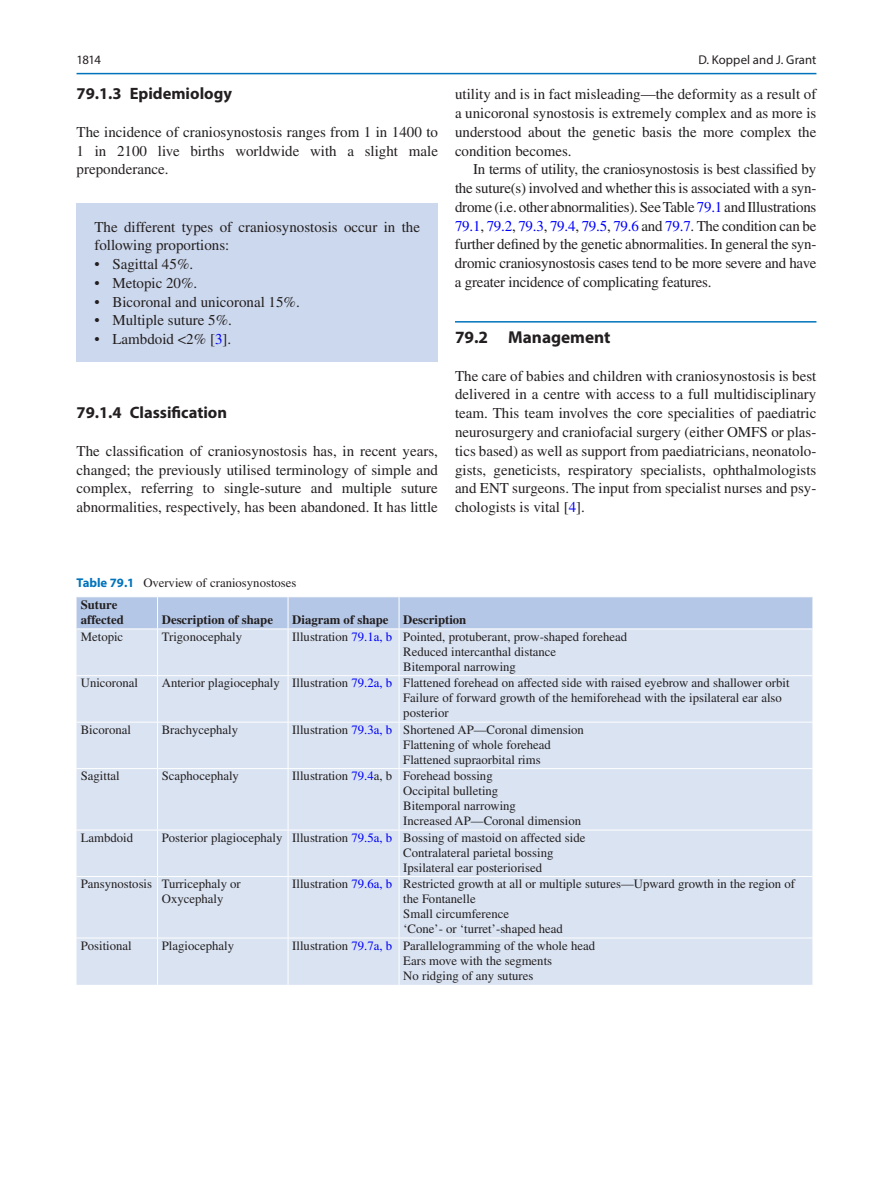
<style>
.page{position:relative;width:893px;height:1187px;background:#fff}
.page>*{position:absolute;margin:0;border:0;box-sizing:border-box;transform-origin:0 0}
.t1{font:700 17.25px "Myriad Pro";color:#231f20}
.t2{font:700 16.5px "Myriad Pro";color:#231f20}
.t3{font:15px/18.8px "Times LT Std";color:#231f20;text-align:justify}
.t4{font:12.75px/15px "Times LT Std";color:#231f20}
.t5{font:700 12.75px "Times LT Std";color:#231f20}
.t6{font:12.75px "Myriad Pro Regular 2";letter-spacing:.01em;color:#231f20}
.t7{font:12.75px "Myriad Pro";color:#231f20}
.s1{color:#0000fa}
.s2{font-family:"Myriad Pro";font-weight:700;color:#0073bc}
.s3{font-weight:700}
</style>
<div class="page">
<hr style="left:455px;top:321px;width:361px;height:1px;background:#0073bc">
<div style="left:77px;top:597px;width:735px;height:31px;background:#b5c7e6"></div>
<div style="left:77px;top:629px;width:735px;height:355px;background:#d9e3f2"></div>
<hr style="left:157px;top:597px;width:1px;height:31px;background:#fff">
<hr style="left:288px;top:597px;width:1px;height:31px;background:#fff">
<hr style="left:399px;top:597px;width:1px;height:31px;background:#fff">
<hr style="left:157px;top:629px;width:1px;height:46px;background:#fff">
<hr style="left:288px;top:629px;width:1px;height:46px;background:#fff">
<hr style="left:399px;top:629px;width:1px;height:46px;background:#fff">
<hr style="left:77px;top:675px;width:81px;height:1px;background:#fff">
<hr style="left:158px;top:675px;width:130px;height:1px;background:#fff">
<hr style="left:157px;top:676px;width:1px;height:45px;background:#fff">
<hr style="left:288px;top:675px;width:111px;height:1px;background:#fff">
<hr style="left:288px;top:676px;width:1px;height:45px;background:#fff">
<hr style="left:399px;top:675px;width:413px;height:1px;background:#fff">
<hr style="left:399px;top:676px;width:1px;height:45px;background:#fff">
<hr style="left:77px;top:721px;width:81px;height:1px;background:#fff">
<hr style="left:158px;top:721px;width:130px;height:1px;background:#fff">
<hr style="left:157px;top:722px;width:1px;height:46px;background:#fff">
<hr style="left:288px;top:721px;width:111px;height:1px;background:#fff">
<hr style="left:288px;top:722px;width:1px;height:46px;background:#fff">
<hr style="left:399px;top:721px;width:413px;height:1px;background:#fff">
<hr style="left:399px;top:722px;width:1px;height:46px;background:#fff">
<hr style="left:77px;top:768px;width:81px;height:1px;background:#fff">
<hr style="left:158px;top:768px;width:130px;height:1px;background:#fff">
<hr style="left:157px;top:769px;width:1px;height:60px;background:#fff">
<hr style="left:288px;top:768px;width:111px;height:1px;background:#fff">
<hr style="left:288px;top:769px;width:1px;height:60px;background:#fff">
<hr style="left:399px;top:768px;width:413px;height:1px;background:#fff">
<hr style="left:399px;top:769px;width:1px;height:60px;background:#fff">
<hr style="left:77px;top:829px;width:81px;height:1px;background:#fff">
<hr style="left:158px;top:829px;width:130px;height:1px;background:#fff">
<hr style="left:157px;top:830px;width:1px;height:46px;background:#fff">
<hr style="left:288px;top:829px;width:111px;height:1px;background:#fff">
<hr style="left:288px;top:830px;width:1px;height:46px;background:#fff">
<hr style="left:399px;top:829px;width:413px;height:1px;background:#fff">
<hr style="left:399px;top:830px;width:1px;height:46px;background:#fff">
<hr style="left:77px;top:876px;width:81px;height:1px;background:#fff">
<hr style="left:158px;top:876px;width:130px;height:1px;background:#fff">
<hr style="left:157px;top:876px;width:1px;height:61px;background:#fff">
<hr style="left:288px;top:876px;width:111px;height:1px;background:#fff">
<hr style="left:288px;top:876px;width:1px;height:61px;background:#fff">
<hr style="left:399px;top:876px;width:413px;height:1px;background:#fff">
<hr style="left:399px;top:876px;width:1px;height:61px;background:#fff">
<hr style="left:288px;top:937px;width:111px;height:1px;background:#fff">
<hr style="left:158px;top:937px;width:130px;height:1px;background:#fff">
<hr style="left:288px;top:938px;width:1px;height:46px;background:#fff">
<hr style="left:399px;top:937px;width:413px;height:1px;background:#fff">
<hr style="left:399px;top:938px;width:1px;height:46px;background:#fff">
<hr style="left:77px;top:937px;width:81px;height:1px;background:#fff">
<hr style="left:157px;top:938px;width:1px;height:46px;background:#fff">
<div style="left:77px;top:203px;width:361px;height:159px;background:#ccd8ed"></div>
<hr style="left:77px;top:73px;width:739px;height:1px;background:#0073bc">
<p class="t7" style="left:77px;top:52px;width:26px">1814</p>
<p class="t2" style="left:77px;top:83px;width:157px">79.1.3 Epidemiology</p>
<p class="t3" style="left:77px;top:122px;width:363px">The incidence of craniosynostosis ranges from 1 in 1400 to 1 in 2100 live births worldwide with a slight male preponderance.</p>
<p class="t3" style="left:94px;top:217px;width:327px">The different types of craniosynostosis occur in the following proportions:</p>
<p class="t3" style="left:94px;top:254px;width:100px">• Sagittal 45%.</p>
<p class="t3" style="left:94px;top:273px;width:104px">• Metopic 20%.</p>
<p class="t3" style="left:94px;top:292px;width:207px">• Bicoronal and unicoronal 15%.</p>
<p class="t3" style="left:94px;top:311px;width:139px">• Multiple suture 5%.</p>
<p class="t3" style="left:94px;top:329px;width:138px">• Lambdoid &lt;2% [<span class="s1">3</span>].</p>
<p class="t2" style="left:77px;top:402px;width:152px">79.1.4 Classification</p>
<p class="t3" style="left:77px;top:441px;width:363px">The classification of craniosynostosis has, in recent years, changed; the previously utilised terminology of simple and complex, referring to single-suture and multiple suture abnormalities, respectively, has been abandoned. It has little</p>
<p class="t6" style="left:698px;top:52px;width:120px">D. Koppel and J. Grant</p>
<p class="t3" style="left:455px;top:85px;width:363px">utility and is in fact misleading—the deformity as a result of a unicoronal synostosis is extremely complex and as more is understood about the genetic basis the more complex the condition becomes.</p>
<p class="t3" style="left:455px;top:160px;width:363px;text-indent:18px">In terms of utility, the craniosynostosis is best classified by the suture(s) involved and whether this is associated with a syn&shy;drome (i.e. other abnormalities). See Table <span class="s1">79.1</span> and Illustrations <span class="s1">79.1</span>, <span class="s1">79.2</span>, <span class="s1">79.3</span>, <span class="s1">79.4</span>, <span class="s1">79.5</span>, <span class="s1">79.6</span> and <span class="s1">79.7</span>. The condition can be further defined by the genetic abnormalities. In general the syn&shy;dromic craniosynostosis cases tend to be more severe and have a greater incidence of complicating features.</p>
<p class="t1" style="left:455px;top:326px;width:157px">79.2 Management</p>
<p class="t3" style="left:455px;top:366px;width:363px">The care of babies and children with craniosynostosis is best delivered in a centre with access to a full multidisciplinary team. This team involves the core specialities of paediatric neurosurgery and craniofacial surgery (either OMFS or plas&shy;tics based) as well as support from paediatricians, neonatolo&shy;gists, geneticists, respiratory specialists, ophthalmologists and ENT surgeons. The input from specialist nurses and psy&shy;chologists is vital [<span class="s1">4</span>].</p>
<p class="t4" style="left:81px;top:572px;width:217px;line-height:21.6px;text-indent:-4px"><span class="s2">Table 79.1</span> Overview of craniosynostoses<br><span class="s3">Suture</span></p>
<p class="t5" style="left:81px;top:612px;width:45px">affected</p>
<p class="t5" style="left:162px;top:612px;width:113px">Description of shape</p>
<p class="t5" style="left:292px;top:612px;width:176px">Diagram of shape Description</p>
<p class="t4" style="left:81px;top:629px;width:44px">Metopic</p>
<p class="t4" style="left:162px;top:629px;width:82px">Trigonocephaly</p>
<p class="t4" style="left:403px;top:629px;width:225px;text-indent:-111px">Illustration <span class="s1">79.1a, b</span> Pointed, protuberant, prow-shaped forehead<br>Reduced intercanthal distance<br>Bitemporal narrowing</p>
<p class="t4" style="left:81px;top:675px;width:59px">Unicoronal</p>
<p class="t4" style="left:403px;top:675px;width:388px;text-indent:-241px">Anterior plagiocephaly Illustration <span class="s1">79.2a, b</span> Flattened forehead on affected side with raised eyebrow and shallower orbit<br>Failure of forward growth of the hemiforehead with the ipsilateral ear also posterior</p>
<p class="t4" style="left:81px;top:722px;width:52px">Bicoronal</p>
<p class="t4" style="left:162px;top:722px;width:78px">Brachycephaly</p>
<p class="t4" style="left:403px;top:722px;width:182px;text-indent:-111px">Illustration <span class="s1">79.3a, b</span> Shortened AP—Coronal dimension<br>Flattening of whole forehead<br>Flattened supraorbital rims</p>
<p class="t4" style="left:81px;top:768px;width:40px">Sagittal</p>
<p class="t4" style="left:162px;top:768px;width:79px">Scaphocephaly</p>
<p class="t4" style="left:403px;top:768px;width:179px;text-indent:-111px">Illustration <span class="s1">79.4</span>a, b Forehead bossing<br>Occipital bulleting<br>Bitemporal narrowing<br>Increased AP—Coronal dimension</p>
<p class="t4" style="left:81px;top:829px;width:54px">Lambdoid</p>
<p class="t4" style="left:403px;top:829px;width:184px;text-indent:-241px">Posterior plagiocephaly Illustration <span class="s1">79.5a, b</span> Bossing of mastoid on affected side<br>Contralateral parietal bossing<br>Ipsilateral ear posteriorised</p>
<p class="t4" style="left:162px;top:876px;width:81px;text-indent:-81px">Pansynostosis Turricephaly or<br>Oxycephaly</p>
<p class="t4" style="left:403px;top:876px;width:393px;text-indent:-111px">Illustration <span class="s1">79.6a, b</span> Restricted growth at all or multiple sutures—Upward growth in the region of the Fontanelle<br>Small circumference<br>‘Cone’- or ‘turret’-shaped head</p>
<p class="t4" style="left:81px;top:937px;width:53px">Positional</p>
<p class="t4" style="left:162px;top:937px;width:74px">Plagiocephaly</p>
<p class="t4" style="left:403px;top:937px;width:193px;text-indent:-111px">Illustration <span class="s1">79.7a, b</span> Parallelogramming of the whole head<br>Ears move with the segments<br>No ridging of any sutures</p>
</div>
